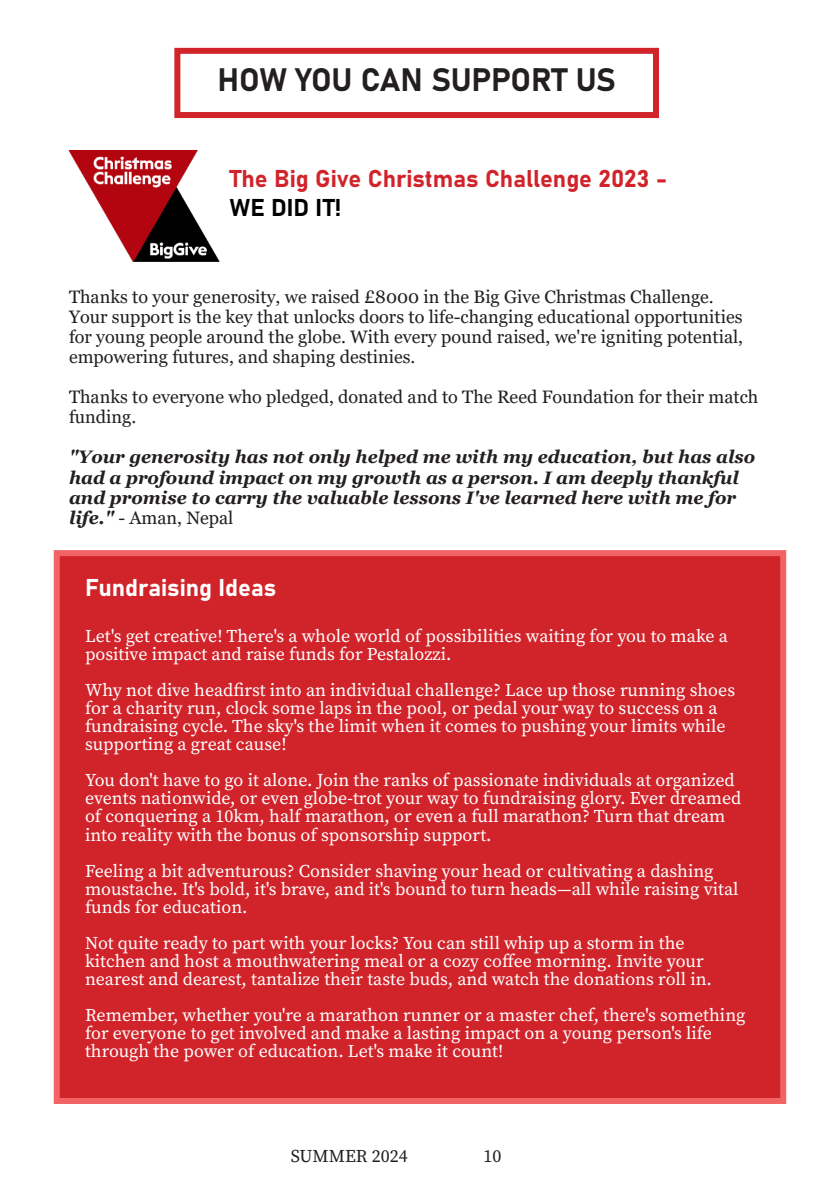
<style>
.page{position:relative;width:840px;height:1191px;background:#fff}
.page>*{position:absolute;margin:0;border:0;box-sizing:border-box;transform-origin:0 0}
.t1{font:32px "Bahnschrift";letter-spacing:-.01em;color:#231f20}
.t2{font:24px "Bahnschrift";color:#d1232a}
.t3{font:24px "Bahnschrift";color:#fff}
.t4{font:24px "Bahnschrift";color:#000}
.t5{font:18px/18px "Source Serif Variable";color:#fff}
.t6{font:18px/20px "Georgia";color:#231f20}
.t7{font:italic 700 18px/20px "Georgia";color:#231f20}
.t8{font:18px "Source Serif Variable";color:#231f20}
.s1{font-weight:400;font-style:normal}
</style>
<div class="page">
<div style="left:54px;top:550px;width:731px;height:554px;background:#d1232a;border:6px solid #f16365"></div>
<div style="left:174px;top:48px;width:484px;height:70px;border:6px solid #d1232a"></div>
<img style="left:68px;top:150px;width:151px;height:112px">
<hr style="left:0;top:125px;width:1px;height:209px;background:#231f20">
<p class="t1" style="left:217px;top:56px;width:400px">HOW YOU CAN SUPPORT US</p>
<p class="t2" style="left:230px;top:160px;width:438px">The Big Give Christmas Challenge 2023 -</p>
<p class="t4" style="left:230px;top:189px;width:113px">WE DID IT!</p>
<p class="t6" style="left:69px;top:287px;width:675px">Thanks to your generosity, we raised £8000 in the Big Give Christmas Challenge.<br>Your support is the key that unlocks doors to life-changing educational opportunities for young people around the globe. With every pound raised, we're igniting potential, empowering futures, and shaping destinies.</p>
<p class="t6" style="left:69px;top:387px;width:690px">Thanks to everyone who pledged, donated and to The Reed Foundation for their match funding.</p>
<p class="t7" style="left:69px;top:447px;width:687px">"Your generosity has not only helped me with my education, but has also had a profound impact on my growth as a person. I am deeply thankful and promise to carry the valuable lessons I've learned here with me for life." <span class="s1">- Aman, Nepal</span></p>
<p class="t3" style="left:85px;top:569px;width:193px">Fundraising Ideas</p>
<p class="t5" style="left:85px;top:627px;width:644px">Let's get creative! There's a whole world of possibilities waiting for you to make a positive impact and raise funds for Pestalozzi.</p>
<p class="t5" style="left:85px;top:681px;width:651px">Why not dive headfirst into an individual challenge? Lace up those running shoes for a charity run, clock some laps in the pool, or pedal your way to success on a fundraising cycle. The sky's the limit when it comes to pushing your limits while supporting a great cause!</p>
<p class="t5" style="left:85px;top:771px;width:657px">You don't have to go it alone. Join the ranks of passionate individuals at organized events nationwide, or even globe-trot your way to fundraising glory. Ever dreamed of conquering a 10km, half marathon, or even a full marathon? Turn that dream into reality with the bonus of sponsorship support.</p>
<p class="t5" style="left:85px;top:861px;width:654px">Feeling a bit adventurous? Consider shaving your head or cultivating a dashing moustache. It's bold, it's brave, and it's bound to turn heads—all while raising vital funds for education.</p>
<p class="t5" style="left:85px;top:933px;width:628px">Not quite ready to part with your locks? You can still whip up a storm in the kitchen and host a mouthwatering meal or a cozy coffee morning. Invite your nearest and dearest, tantalize their taste buds, and watch the donations roll in.</p>
<p class="t5" style="left:85px;top:1005px;width:661px">Remember, whether you're a marathon runner or a master chef, there's something for everyone to get involved and make a lasting impact on a young person's life through the power of education. Let's make it count!</p>
<p class="t8" style="left:291px;top:1143px;width:118px">SUMMER 2024</p>
<p class="t8" style="left:483px;top:1143px;width:19px">10</p>
</div>
